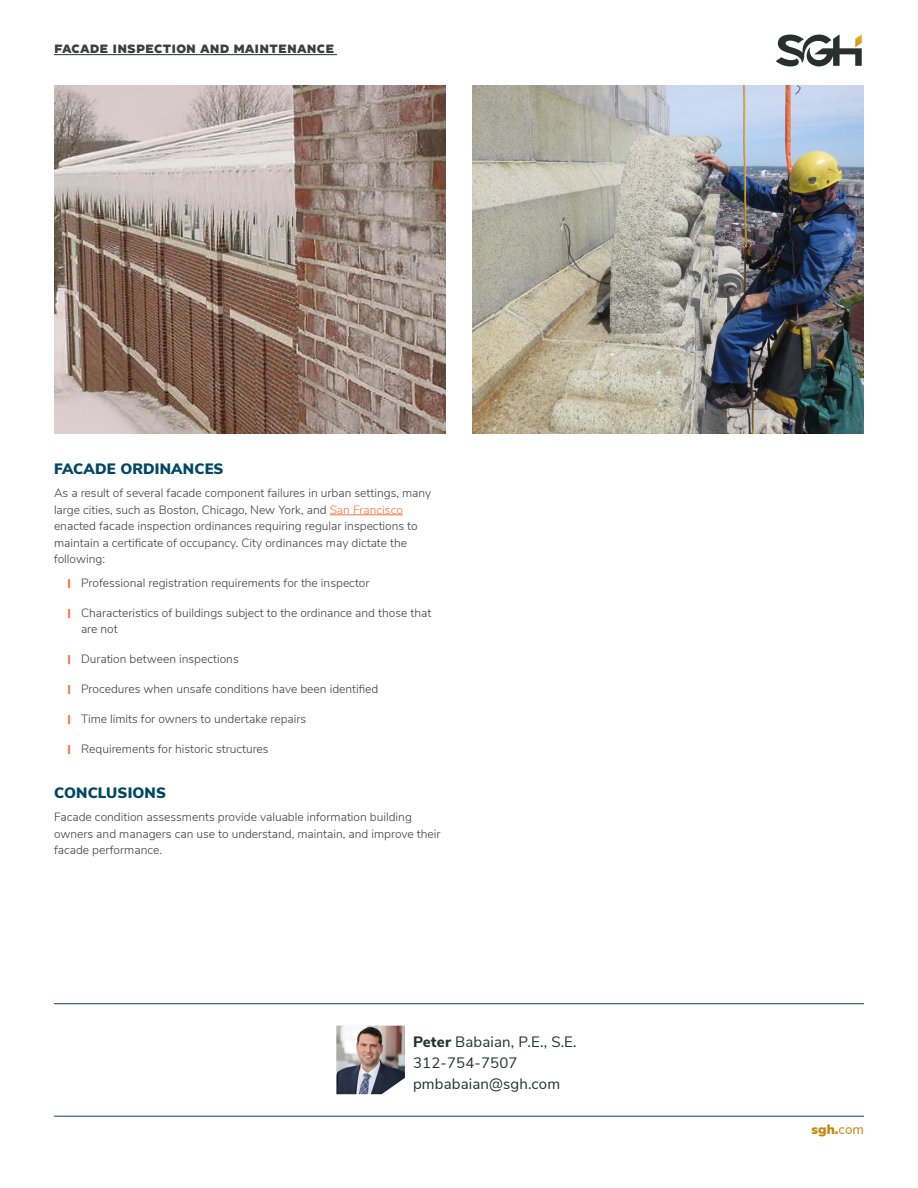
<style>
.page{position:relative;width:918px;height:1188px;background:#fff}
.page>*{position:absolute;margin:0;border:0;box-sizing:border-box;transform-origin:0 0}
.Topic_Brief_Contact{font:15px/21px "Nunito Sans";letter-spacing:.01em;color:#27302c}
.Topic_Brief_Subheade{font:900 15px "Nunito Sans";letter-spacing:.01em;color:#004665}
.t1{font:900 13.5px "Nunito Sans";color:#c2870c}
.Topic_Brief_Main_Bod{font:300 12px/16.5px "Nunito Sans";color:#3e3e3f}
.Topic_Brief_Title_Te{font:900 12px "Conneqt";letter-spacing:.01em;color:#3e3e3f}
.s1{color:#f3743d}
.s2{font-family:"Conneqt";font-weight:900;font-size:9.75px;color:#f3743d}
.s3{font-weight:800}
.s4{font-weight:400}
</style>
<div class="page">
<hr style="left:54px;top:54px;width:283px;height:1px;background:#27302c">
<hr style="left:330px;top:515px;width:73px;height:1px;background:#f3743d">
<hr style="left:54px;top:1003px;width:810px;height:1px;background:#004665">
<img style="left:54px;top:85px;width:392px;height:348px">
<hr style="left:54px;top:1116px;width:810px;height:1px;background:#004665">
<img style="left:336px;top:1026px;width:69px;height:68px">
<svg style="left:776px;top:34px;width:86px;height:32px"></svg>
<img style="left:472px;top:85px;width:392px;height:348px">
<p class="Topic_Brief_Title_Te" style="left:54px;top:40px;width:282px">FACADE INSPECTION AND MAINTENANCE</p>
<p class="Topic_Brief_Subheade" style="left:54px;top:458px;width:171px">FACADE ORDINANCES</p>
<p class="Topic_Brief_Main_Bod" style="left:54px;top:484px;width:379px">As a result of several facade component failures in urban settings, many large cities, such as Boston, Chicago, New York, and <span class="s1">San Francisco </span>enacted facade inspection ordinances requiring regular inspections to maintain a certificate of occupancy. City ordinances may dictate the following:</p>
<p class="Topic_Brief_Main_Bod" style="left:68px;top:573px;width:304px"><span class="s2">|</span> Professional registration requirements for the inspector</p>
<p class="Topic_Brief_Main_Bod" style="left:81px;top:603px;width:352px;text-indent:-14px"><span class="s2">|</span> Characteristics of buildings subject to the ordinance and those that are not</p>
<p class="Topic_Brief_Main_Bod" style="left:68px;top:650px;width:173px"><span class="s2">|</span> Duration between inspections</p>
<p class="Topic_Brief_Main_Bod" style="left:68px;top:680px;width:312px"><span class="s2">|</span> Procedures when unsafe conditions have been identified</p>
<p class="Topic_Brief_Main_Bod" style="left:68px;top:710px;width:240px"><span class="s2">|</span> Time limits for owners to undertake repairs</p>
<p class="Topic_Brief_Main_Bod" style="left:68px;top:740px;width:203px"><span class="s2">|</span> Requirements for historic structures</p>
<p class="Topic_Brief_Subheade" style="left:54px;top:782px;width:114px">CONCLUSIONS</p>
<p class="Topic_Brief_Main_Bod" style="left:54px;top:808px;width:388px">Facade condition assessments provide valuable information building owners and managers can use to understand, maintain, and improve their facade performance.</p>
<p class="Topic_Brief_Contact" style="left:413px;top:1030px;width:165px"><span class="s3">Peter</span> Babaian, P.E., S.E.<br>312-754-7507 pmbabaian@sgh.com</p>
<p class="t1" style="left:812px;top:1120px;width:54px">sgh.<span class="s4">com</span></p>
</div>
